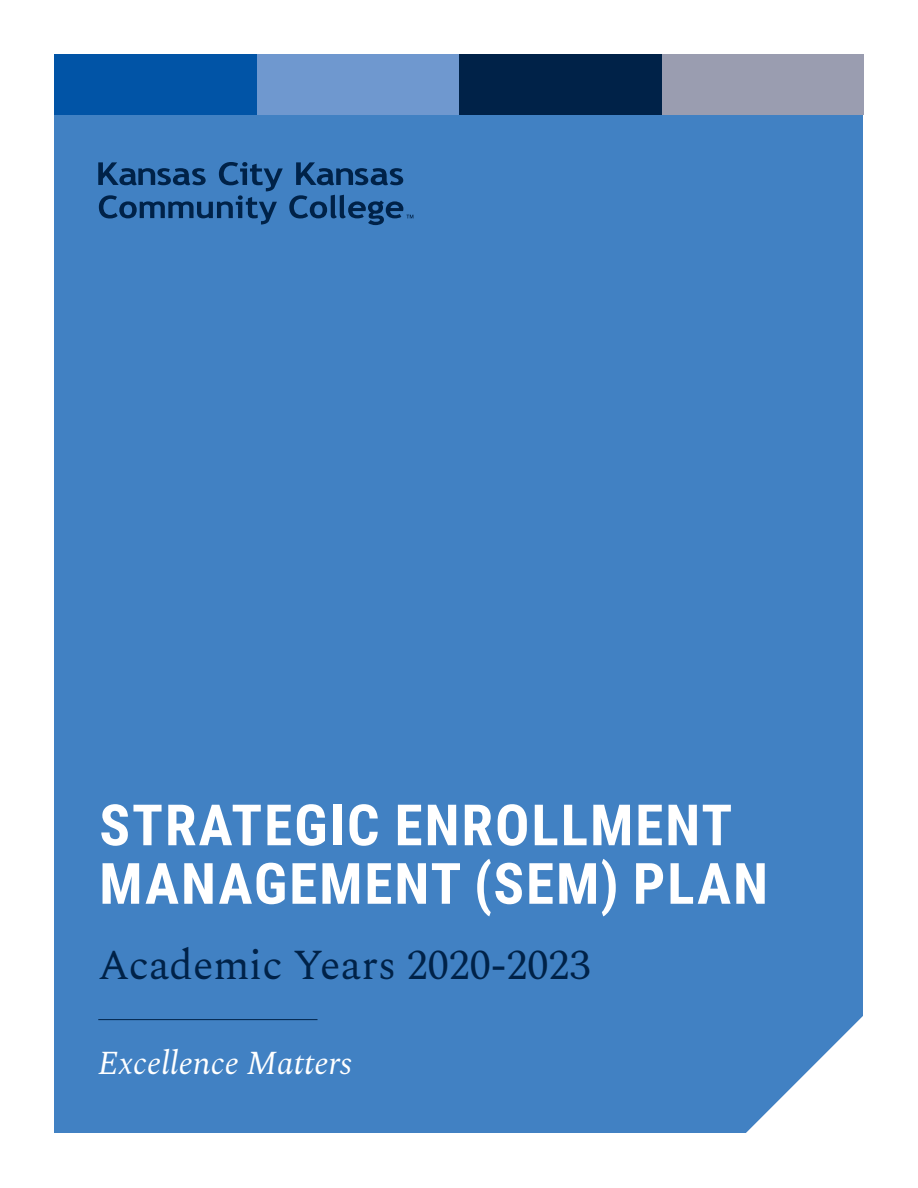
<style>
.page{position:relative;width:918px;height:1188px;background:#fff}
.page>*{position:absolute;margin:0;border:0;box-sizing:border-box;transform-origin:0 0}
.t1{font:700 57px/58.5px "Roboto Condensed";letter-spacing:.035em;color:#fff}
.t2{font:42px "Spectral";color:#002248}
.t3{font:italic 33px "Spectral";color:#fff}
</style>
<div class="page">
<div style="left:55px;top:55px;width:808px;height:1078px;background:#4181c3"></div>
<svg style="left:746px;top:1016px;width:117px;height:117px"></svg>
<div style="left:55px;top:54px;width:202px;height:60px;background:#0154a6"></div>
<div style="left:257px;top:54px;width:202px;height:60px;background:#6f98cf"></div>
<div style="left:661px;top:54px;width:202px;height:60px;background:#9a9db0"></div>
<div style="left:459px;top:54px;width:203px;height:60px;background:#002248"></div>
<hr style="left:98px;top:1019px;width:220px;height:1px;background:#002248">
<svg style="left:296px;top:162px;width:107px;height:23px"></svg>
<svg style="left:98px;top:162px;width:185px;height:63px"></svg>
<svg style="left:289px;top:195px;width:124px;height:30px"></svg>
<p class="t1" style="left:99px;top:794px;width:670px">STRATEGIC ENROLLMENT<br>MANAGEMENT (SEM) PLAN</p>
<p class="t2" style="left:98px;top:934px;width:494px">Academic Years 2020-2023</p>
<p class="t3" style="left:98px;top:1040px;width:255px">Excellence Matters</p>
</div>
